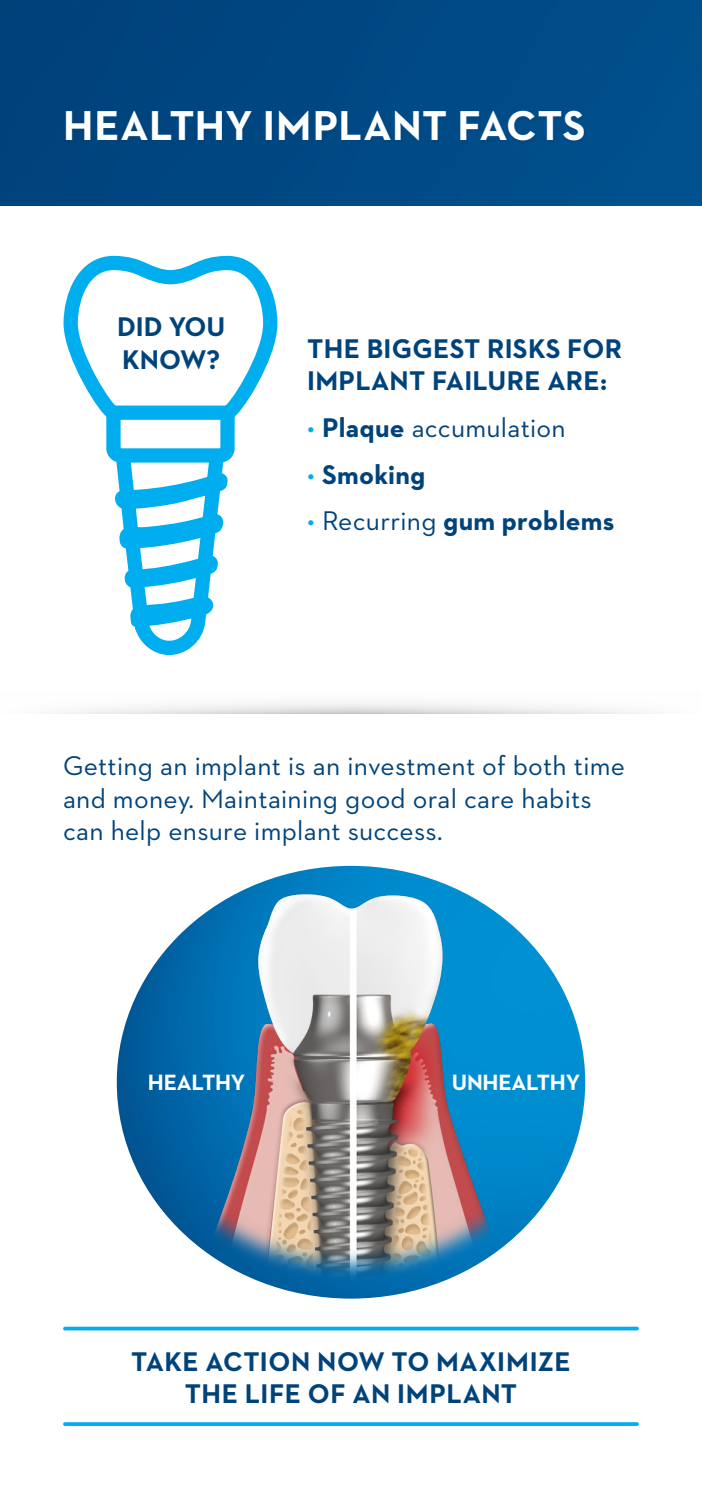
<style>
.page{position:relative;width:702px;height:1489px;background:#fff}
.page>*{position:absolute;margin:0;border:0;box-sizing:border-box;transform-origin:0 0}
.t1{font:700 42.5px "Neutraface 2 Text";letter-spacing:.01em;color:#fff}
.Page_2_Standard{font:27.5px/32.5px "Neutraface 2 Text";letter-spacing:.01em;color:#00437b}
.ICON_text{font:700 27.5px/32.5px "Neutraface 2 Text";letter-spacing:.01em;color:#00437b}
.t2{font:700 22.5px "Neutraface 2 Text";letter-spacing:-.01em;color:#fff}
.s1{color:#00aeef}
.s2{font-weight:700}
.s3{font-weight:400;color:#00aeef}
.s4{font-weight:400}
</style>
<div class="page">
<img style="left:0;top:0;width:702px;height:206px">
<div style="left:66px;top:111px;width:520px;height:34px;background:#004782"></div>
<svg style="left:63px;top:255px;width:215px;height:400px"></svg>
<svg style="left:66px;top:702px;width:571px;height:11px"></svg>
<img style="left:117px;top:865px;width:468px;height:433px">
<img style="left:199px;top:882px;width:304px;height:406px">
<svg style="left:65px;top:1326px;width:572px;height:4px;background:#2cbcf1"></svg>
<svg style="left:65px;top:1422px;width:572px;height:3px;background:#11b3f0"></svg>
<h1 class="t1" style="left:63px;top:99px;width:524px">HEALTHY IMPLANT FACTS</h1>
<p class="ICON_text" style="left:117px;top:310px;width:110px">DID YOU<br>KNOW?</p>
<p class="ICON_text" style="left:307px;top:332px;width:316px">THE BIGGEST RISKS FOR<br>IMPLANT FAILURE ARE:</p>
<p class="Page_2_Standard" style="left:307px;top:411px;width:260px"><span class="s1">•</span> <span class="s2">Plaque</span> accumulation</p>
<p class="ICON_text" style="left:307px;top:458px;width:120px"><span class="s3">•</span> Smoking</p>
<p class="ICON_text" style="left:307px;top:504px;width:308px"><span class="s3">•</span> <span class="s4">Recurring</span> gum problems</p>
<p class="Page_2_Standard" style="left:63px;top:749px;width:563px">Getting an implant is an investment of both time and money. Maintaining good oral care habits can help ensure implant success.</p>
<p class="t2" style="left:148px;top:1067px;width:99px">HEALTHY</p>
<p class="t2" style="left:452px;top:1067px;width:130px">UNHEALTHY</p>
<p class="ICON_text" style="left:131px;top:1344px;width:441px;text-align:center">TAKE ACTION NOW TO MAXIMIZE<br>THE LIFE OF AN IMPLANT</p>
</div>
